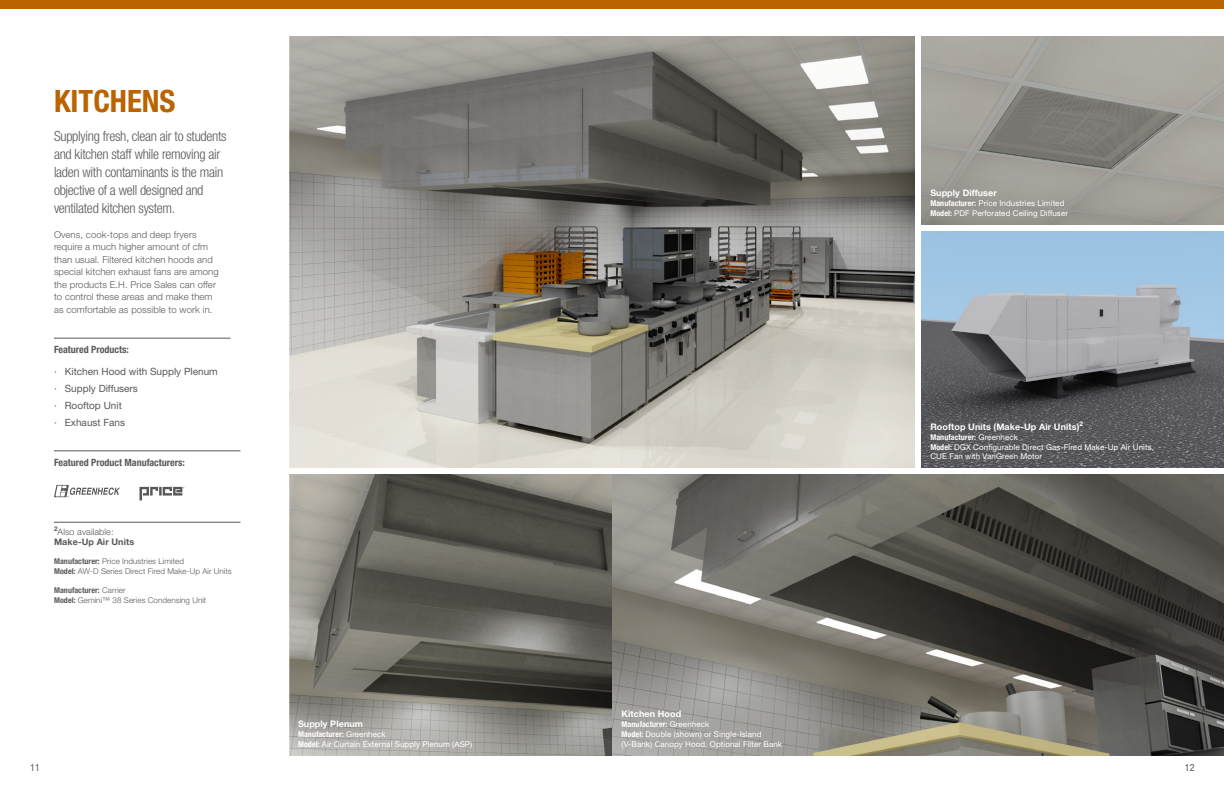
<style>
.page{position:relative;width:1224px;height:792px;background:#fff}
.page>*{position:absolute;margin:0;border:0;box-sizing:border-box;transform-origin:0 0}
.t1{font:700 condensed 30.9px "Helvetica Neue LT Std";color:#ba6400}
.t2{font:300 condensed 14px/18px "Helvetica Neue LT Std";letter-spacing:-.02em;color:#57585a}
.t3{font:10px "Helvetica Neue LT Std";color:#57585a}
.t4{font:700 condensed 10px "Helvetica Neue LT Std";color:#57585a}
.t5{font:condensed 10px "Helvetica Neue LT Std";color:#57585a}
.t6{font:300 9.5px/12.5px "Helvetica Neue LT Std";letter-spacing:.01em;color:#57585a}
.Caption_Title{font:700 9px "Helvetica Neue LT Std";letter-spacing:.01em;color:#fff}
.t7{font:700 9px/10px "Helvetica Neue LT Std";letter-spacing:.01em;color:#57585a}
.Caption_body{font:8px/10px "Helvetica Neue LT Std";letter-spacing:.01em;color:#fff}
.Caption_body-2{font:300 8px/10px "Helvetica Neue LT Std";letter-spacing:.01em;color:#57585a}
.s1{font-weight:300}
.s2{font-weight:700;font-stretch:condensed}
</style>
<div class="page">
<img style="left:289px;top:475px;width:935px;height:281px">
<img style="left:289px;top:36px;width:625px;height:432px">
<img style="left:922px;top:232px;width:302px;height:236px">
<img style="left:922px;top:36px;width:302px;height:189px">
<div style="left:0;top:0;width:612px;height:9px;background:#ba6400"></div>
<div style="left:612px;top:0;width:612px;height:9px;background:#ba6400"></div>
<hr style="left:54px;top:522px;width:186px;height:1px;background:#57585a">
<hr style="left:54px;top:451px;width:186px;height:1px;background:#57585a">
<svg style="left:140px;top:487px;width:44px;height:13px"></svg>
<hr style="left:54px;top:338px;width:176px;height:1px;background:#57585a">
<svg style="left:54px;top:485px;width:66px;height:12px"></svg>
<p class="t1" style="left:54px;top:82px;width:123px">KITCHENS</p>
<p class="t2" style="left:54px;top:127px;width:174px">Supplying fresh, clean air to students and kitchen staff while removing air laden with contaminants is the main objective of a well designed and ventilated kitchen system.</p>
<p class="t6" style="left:54px;top:228px;width:166px">Ovens, cook-tops and deep fryers require a much higher amount of cfm than usual. Filtered kitchen hoods and special kitchen exhaust fans are among the products E.H. Price Sales can offer to control these areas and make them as comfortable as possible to work in.</p>
<p class="t4" style="left:54px;top:343px;width:76px">Featured Products:</p>
<p class="t3" style="left:54px;top:365px;width:165px">· Kitchen Hood with Supply Plenum</p>
<p class="t3" style="left:54px;top:382px;width:85px">· Supply Diffusers</p>
<p class="t3" style="left:54px;top:399px;width:69px">· Rooftop Unit</p>
<p class="t3" style="left:54px;top:416px;width:73px">· Exhaust Fans</p>
<p class="t4" style="left:54px;top:456px;width:132px">Featured Product Manufacturers:</p>
<p class="t7" style="left:54px;top:526px;width:82px"><sup>2</sup><span class="s1">Also available:<br></span>Make-Up Air Units</p>
<p class="Caption_body-2" style="left:54px;top:556px;width:179px"><span class="s2">Manufacturer:</span> Price Industries Limited<br><span class="s2">Model:</span> AW-D Series Direct Fired Make-Up Air Units</p>
<p class="Caption_body-2" style="left:54px;top:585px;width:154px"><span class="s2">Manufacturer:</span> Carrier<br><span class="s2">Model:</span> Gemini™ 38 Series Condensing Unit</p>
<p class="Caption_Title" style="left:298px;top:718px;width:67px">Supply Plenum</p>
<p class="Caption_body" style="left:298px;top:729px;width:176px"><span class="s2">Manufacturer:</span> Greenheck<br><span class="s2">Model:</span> Air Curtain External Supply Plenum (ASP)</p>
<p class="Caption_Title" style="left:622px;top:708px;width:61px">Kitchen Hood</p>
<p class="Caption_body" style="left:622px;top:719px;width:162px"><span class="s2">Manufacturer:</span> Greenheck<br><span class="s2">Model:</span> Double (shown) or Single-Island (V-Bank) Canopy Hood. Optional Filter Bank</p>
<p class="Caption_Title" style="left:930px;top:188px;width:68px">Supply Diffuser</p>
<p class="Caption_body" style="left:930px;top:198px;width:139px"><span class="s2">Manufacturer:</span> Price Industries Limited<br><span class="s2">Model:</span> PDF Perforated Ceiling Diffuser</p>
<p class="Caption_Title" style="left:930px;top:421px;width:154px">Rooftop Units (Make-Up Air Units)<sup>2</sup></p>
<p class="Caption_body" style="left:930px;top:432px;width:225px"><span class="s2">Manufacturer:</span> Greenheck<br><span class="s2">Model:</span> DGX Configurable Direct Gas-Fired Make-Up Air Units,</p>
<p class="Caption_body" style="left:930px;top:451px;width:113px">CUE Fan with VariGreen Motor</p>
<p class="t5" style="left:30px;top:762px;width:11px">11</p>
<p class="t5" style="left:1185px;top:762px;width:11px">12</p>
</div>
